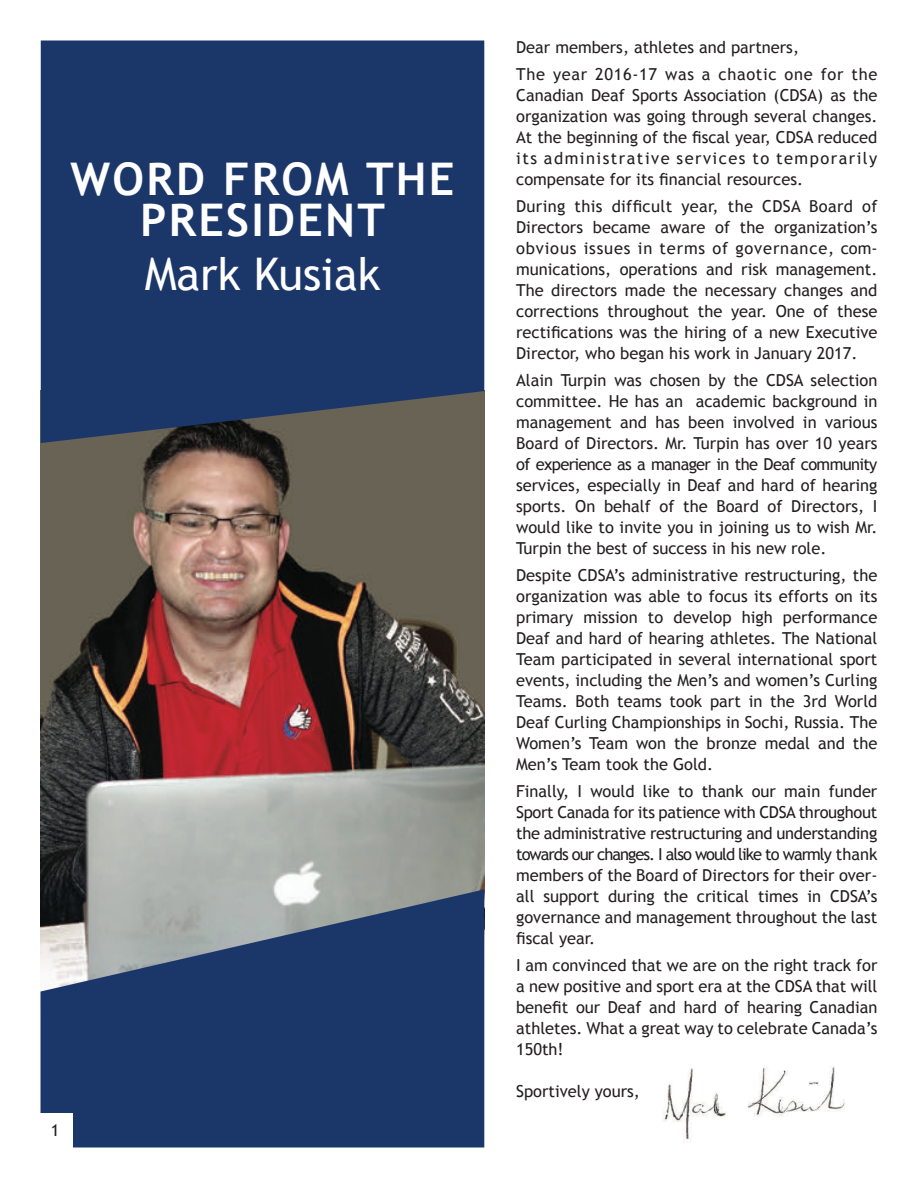
<style>
.page{position:relative;width:918px;height:1188px;background:#fff}
.page>*{position:absolute;margin:0;border:0;box-sizing:border-box;transform-origin:0 0}
.t1{font:700 45px/40.5px "Trebuchet MS";letter-spacing:.05em;color:#fefefe;text-align:center}
.t2{font:45px "Trebuchet MS";color:#fefefe}
.t3{font:16.5px/21px "Trebuchet MS";color:#231f20;text-align:justify}
.t4{font:13.5px "Myriad Pro";color:#231f20}
</style>
<div class="page">
<img style="left:41px;top:443px;width:443px;height:446px">
<svg style="left:41px;top:889px;width:443px;height:259px;background:#374f77"></svg>
<div style="left:41px;top:41px;width:443px;height:402px;background:#1b376a"></div>
<img style="left:662px;top:1065px;width:183px;height:78px">
<div style="left:40px;top:1113px;width:33px;height:35px;background:#fff"></div>
<h1 class="t1" style="left:71px;top:159px;width:385px">WORD FROM THE<br>PRESIDENT</h1>
<h1 class="t2" style="left:145px;top:248px;width:237px">Mark Kusiak</h1>
<p class="t3" style="left:51px;top:1119px;width:10px">1</p>
<p class="t4" style="left:51px;top:1126px;width:8px">4</p>
<p class="t3" style="left:516px;top:33px;width:363px;line-height:27px">Dear members, athletes and partners,<br>The year 2016-17 was a chaotic one for the</p>
<p class="t3" style="left:516px;top:84px;width:363px">Canadian Deaf Sports Association (CDSA) as the organization was going through several changes.<br>At the beginning of the fiscal year, CDSA reduced its administrative services to temporarily compensate for its financial resources.</p>
<p class="t3" style="left:516px;top:195px;width:363px">During this difficult year, the CDSA Board of Directors became aware of the organization’s obvious issues in terms of governance, com&shy;munications, operations and risk management.<br>The directors made the necessary changes and corrections throughout the year. One of these rectifications was the hiring of a new Executive Director, who began his work in January 2017.</p>
<p class="t3" style="left:516px;top:369px;width:363px">Alain Turpin was chosen by the CDSA selection committee. He has an academic background in management and has been involved in various Board of Directors. Mr. Turpin has over 10 years of experience as a manager in the Deaf community services, especially in Deaf and hard of hearing sports. On behalf of the Board of Directors, I would like to invite you in joining us to wish Mr.<br>Turpin the best of success in his new role.</p>
<p class="t3" style="left:516px;top:564px;width:363px">Despite CDSA’s administrative restructuring, the organization was able to focus its efforts on its primary mission to develop high performance Deaf and hard of hearing athletes. The National Team participated in several international sport events, including the Men’s and women’s Curling Teams. Both teams took part in the 3rd World Deaf Curling Championships in Sochi, Russia. The Women’s Team won the bronze medal and the Men’s Team took the Gold.</p>
<p class="t3" style="left:516px;top:780px;width:363px">Finally, I would like to thank our main funder Sport Canada for its patience with CDSA throughout the administrative restructuring and understanding towards our changes. I also would like to warmly thank members of the Board of Directors for their over&shy;all support during the critical times in CDSA’s governance and management throughout the last fiscal year.</p>
<p class="t3" style="left:516px;top:954px;width:363px">I am convinced that we are on the right track for a new positive and sport era at the CDSA that will benefit our Deaf and hard of hearing Canadian athletes. What a great way to celebrate Canada’s 150th!</p>
<p class="t3" style="left:516px;top:1080px;width:125px">Sportively yours,</p>
</div>
